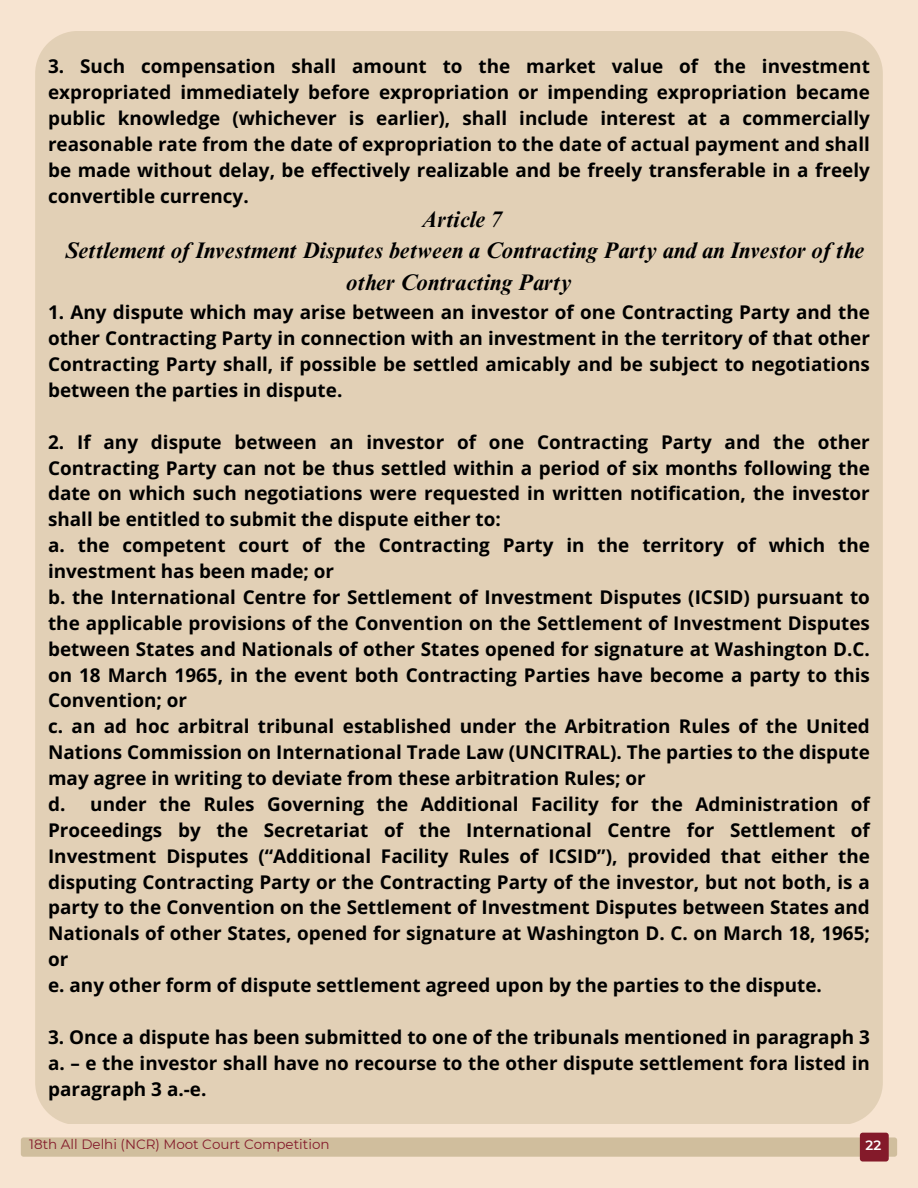
<style>
.page{position:relative;width:918px;height:1188px;background:#f7e4d1}
.page>*{position:absolute;margin:0;border:0;box-sizing:border-box;transform-origin:0 0}
.t1{font:italic 700 22.5px/31.5px "Times NRMT Pro";color:#000;text-align:center}
.t2{font:700 18.9px/25.8px "Open Sans";color:#000;text-align:justify}
.t3{font:13.5px "Montserrat";color:#841a2a}
.t4{font:600 13.5px "Montserrat";color:#fff}
</style>
<div class="page">
<div style="left:35px;top:31px;width:848px;height:1093px;background:#e2d0b6"></div>
<div style="left:21px;top:1137px;width:876px;height:20px;background:#d0be9d;border-radius:3px"></div>
<div style="left:860px;top:1133px;width:29px;height:29px;background:#841a2a;border-radius:3px"></div>
<p class="t2" style="left:48px;top:53px;width:823px">3. Such compensation shall amount to the market value of the investment expropriated immediately before expropriation or impending expropriation became public knowledge (whichever is earlier), shall include interest at a commercially reasonable rate from the date of expropriation to the date of actual payment and shall be made without delay, be effectively realizable and be freely transferable in a freely convertible currency.</p>
<p class="t1" style="left:65px;top:206px;width:801px">Article 7<br>Settlement of Investment Disputes between a Contracting Party and an Investor of the other Contracting Party</p>
<p class="t2" style="left:48px;top:299px;width:823px">1. Any dispute which may arise between an investor of one Contracting Party and the other Contracting Party in connection with an investment in the territory of that other Contracting Party shall, if possible be settled amicably and be subject to negotiations between the parties in dispute.</p>
<p class="t2" style="left:48px;top:428px;width:823px;text-align:left">2. If any dispute between an investor of one Contracting Party and the other Contracting Party can not be thus settled within a period of six months following the date on which such negotiations were requested in written notification, the investor shall be entitled to submit the dispute either to:<br>a. the competent court of the Contracting Party in the territory of which the investment has been made; or<br>b. the International Centre for Settlement of Investment Disputes (ICSID) pursuant to the applicable provisions of the Convention on the Settlement of Investment Disputes between States and Nationals of other States opened for signature at Washington D.C. on 18 March 1965, in the event both Contracting Parties have become a party to this Convention; or<br>c. an ad hoc arbitral tribunal established under the Arbitration Rules of the United Nations Commission on International Trade Law (UNCITRAL). The parties to the dispute may agree in writing to deviate from these arbitration Rules; or<br>d. under the Rules Governing the Additional Facility for the Administration of Proceedings by the Secretariat of the International Centre for Settlement of Investment Disputes (“Additional Facility Rules of ICSID”), provided that either the disputing Contracting Party or the Contracting Party of the investor, but not both, is a party to the Convention on the Settlement of Investment Disputes between States and Nationals of other States, opened for signature at Washington D. C. on March 18, 1965; or<br>e. any other form of dispute settlement agreed upon by the parties to the dispute.</p>
<p class="t2" style="left:48px;top:1024px;width:823px">3. Once a dispute has been submitted to one of the tribunals mentioned in paragraph 3 a. – e the investor shall have no recourse to the other dispute settlement fora listed in paragraph 3 a.-e.</p>
<p class="t3" style="left:29px;top:1136px;width:302px">18th All Delhi (NCR) Moot Court Competition</p>
<p class="t4" style="left:866px;top:1137px;width:17px">22</p>
</div>
